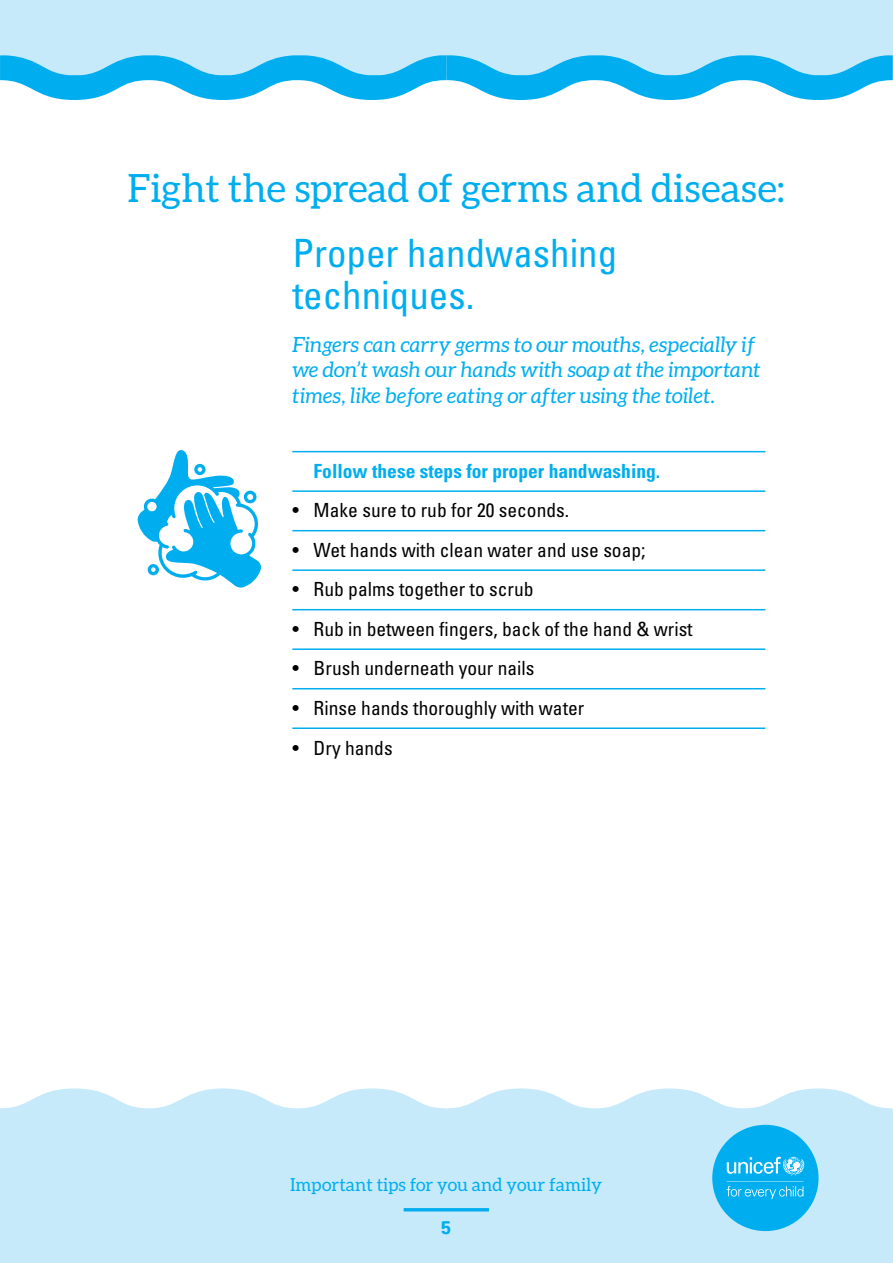
<style>
.page{position:relative;width:893px;height:1263px;background:#fff}
.page>*{position:absolute;margin:0;border:0;box-sizing:border-box;transform-origin:0 0}
.t1{font:39px "Aleo";color:#00aeef}
.t2{font:condensed 39px/42px "Univers";color:#00aeef}
.t3{font:italic 21px/25.5px "Aleo";color:#00aeef}
.t4{font:condensed 19.5px "Univers";color:#000}
.t5{font:700 condensed 19.5px "Univers";color:#00aeef}
.t6{font:18px "Aleo";color:#00aeef}
.t7{font:300 condensed 18px "Univers LT Std";color:#00aeef}
</style>
<div class="page">
<div style="left:0;top:1111px;width:893px;height:152px;background:#c7eafb"></div>
<svg style="left:0;top:1088px;width:893px;height:45px"></svg>
<div style="left:712px;top:1125px;width:107px;height:106px;background:#00aeef;border-radius:50%"></div>
<svg style="left:727px;top:1157px;width:77px;height:18px"></svg>
<hr style="left:727px;top:1181px;width:76px;height:1px;background:#fff">
<svg style="left:727px;top:1186px;width:76px;height:13px"></svg>
<hr style="left:404px;top:1208px;width:85px;height:3px;background:#00aeef">
<div style="left:0;top:0;width:893px;height:77px;background:#c7eafb"></div>
<svg style="left:0;top:55px;width:893px;height:45px"></svg>
<hr style="left:292px;top:451px;width:473px;height:1px;background:#00aeef">
<hr style="left:292px;top:490px;width:473px;height:2px;background:#00aeef">
<hr style="left:292px;top:530px;width:473px;height:1px;background:#00aeef">
<hr style="left:292px;top:569px;width:473px;height:2px;background:#00aeef">
<hr style="left:292px;top:609px;width:473px;height:1px;background:#00aeef">
<hr style="left:292px;top:648px;width:473px;height:2px;background:#00aeef">
<hr style="left:292px;top:688px;width:473px;height:1px;background:#00aeef">
<hr style="left:292px;top:727px;width:473px;height:2px;background:#00aeef">
<svg style="left:137px;top:450px;width:124px;height:138px"></svg>
<h1 class="t1" style="left:128px;top:166px;width:659px">Fight the spread of germs and disease:</h1>
<h1 class="t2" style="left:292px;top:231px;width:326px">Proper handwashing techniques.</h1>
<p class="t3" style="left:292px;top:331px;width:469px">Fingers can carry germs to our mouths, especially if we don’t wash our hands with soap at the important times, like before eating or after using the toilet.</p>
<p class="t5" style="left:314px;top:459px;width:348px">Follow these steps for proper handwashing.</p>
<p class="t4" style="left:292px;top:498px;width:278px">• Make sure to rub for 20 seconds.</p>
<p class="t4" style="left:292px;top:538px;width:355px">• Wet hands with clean water and use soap;</p>
<p class="t4" style="left:292px;top:577px;width:243px">• Rub palms together to scrub</p>
<p class="t4" style="left:292px;top:617px;width:402px">• Rub in between fingers, back of the hand &amp; wrist</p>
<p class="t4" style="left:292px;top:656px;width:244px">• Brush underneath your nails</p>
<p class="t4" style="left:292px;top:696px;width:294px">• Rinse hands thoroughly with water</p>
<p class="t4" style="left:292px;top:735px;width:102px">• Dry hands</p>
<p class="t6" style="left:290px;top:1174px;width:314px">Important tips for you and your family</p>
<p class="t7" style="left:442px;top:1216px;width:9px">5</p>
</div>
